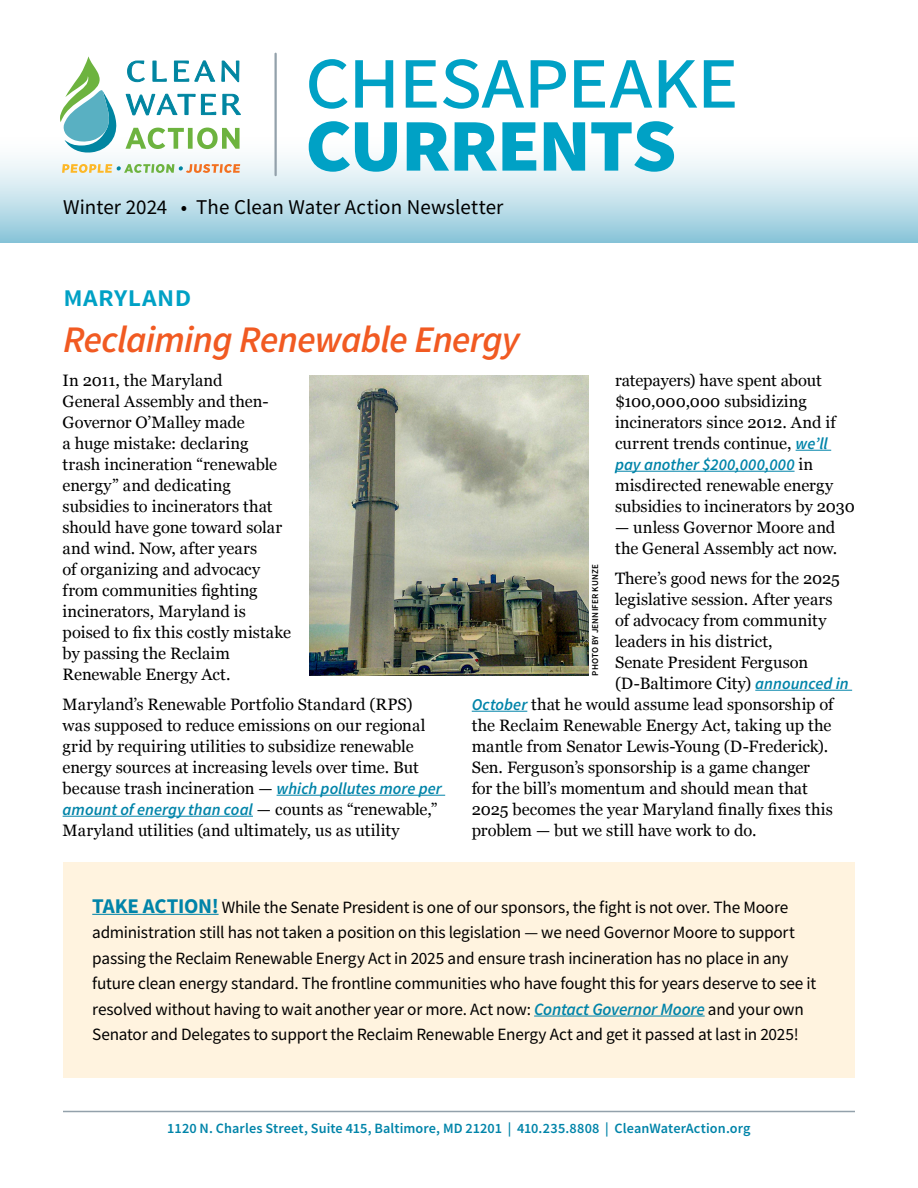
<style>
.page{position:relative;width:918px;height:1188px;background:#fff}
.page>*{position:absolute;margin:0;border:0;box-sizing:border-box;transform-origin:0 0}
.t1{font:91.5px "Source Sans Variable";letter-spacing:-.035em;color:#00a1c5}
._16_Head_Orange_Italic{font:italic 37.5px "Source Sans Variable";letter-spacing:-.02em;color:#f15a22}
.t2{font:30px "Source Sans Variable";color:#00a1c5}
.t3{font:21px "Source Sans Variable";letter-spacing:.005em;color:#000}
._16_News_Body_text{font:17.25px/25.5px "Source Sans Variable";letter-spacing:-.015em;color:#000}
._16_News_Body_text-2{font:16.5px/21px "Georgia";color:#000}
._16_Currents_State_Footer_centered{font:14.25px "Source Sans Variable";letter-spacing:.005em;color:#0084a9}
._16_News_Body_text-3{font:9px "Source Sans Variable";letter-spacing:.02em;color:#000}
.s1{font-family:"Source Sans Variable";font-style:italic;color:#0084a9}
.s2{font-size:21px;color:#0084a9}
.s3{font-style:italic;color:#0084a9}
</style>
<div class="page">
<hr style="left:63px;top:1111px;width:792px;height:1px;background:#93a1ab">
<div style="left:0;top:135px;width:918px;height:108px;background:linear-gradient(to bottom,#fff,#92c9db)"></div>
<hr style="left:274px;top:54px;width:3px;height:121px;background:#93a1ab">
<hr style="left:277px;top:795px;width:168px;height:1px;background:#0084a9">
<hr style="left:63px;top:816px;width:190px;height:1px;background:#0084a9">
<hr style="left:796px;top:450px;width:35px;height:1px;background:#0084a9">
<hr style="left:615px;top:471px;width:180px;height:1px;background:#0084a9">
<hr style="left:755px;top:690px;width:97px;height:1px;background:#0084a9">
<hr style="left:472px;top:711px;width:55px;height:1px;background:#0084a9">
<div style="left:63px;top:862px;width:792px;height:216px;background:#fff3df"></div>
<hr style="left:92px;top:914px;width:127px;height:1px;background:#0084a9">
<hr style="left:534px;top:1016px;width:171px;height:1px;background:#0084a9">
<svg style="left:62px;top:164px;width:178px;height:9px;background:#d9cd9d"></svg>
<svg style="left:60px;top:56px;width:57px;height:98px"></svg>
<svg style="left:125px;top:128px;width:115px;height:21px"></svg>
<svg style="left:126px;top:93px;width:115px;height:22px"></svg>
<svg style="left:127px;top:60px;width:112px;height:22px"></svg>
<img style="left:309px;top:375px;width:279px;height:300px">
<p class="t1" style="left:304px;top:22px;width:436px">chesapeake</p>
<p class="t1" style="left:304px;top:85px;width:374px">currents</p>
<p class="t3" style="left:63px;top:194px;width:442px">Winter 2024 • The Clean Water Action Newsletter</p>
<p class="t2" style="left:63px;top:278px;width:130px">maryland</p>
<p class="_16_Head_Orange_Italic" style="left:63px;top:317px;width:458px">Reclaiming Renewable Energy</p>
<p class="_16_News_Body_text-2" style="left:63px;top:369px;width:230px">In 2011, the Maryland<br>General Assembly and then-<br>Governor O’Malley made<br>a huge mistake: declaring<br>trash incineration “renewable energy” and dedicating subsidies to incinerators that should have gone toward solar and wind. Now, after years<br>of organizing and advocacy from communities fighting incinerators, Maryland is poised to fix this costly mistake by passing the Reclaim<br>Renewable Energy Act.</p>
<p class="_16_News_Body_text-2" style="left:63px;top:693px;width:381px">Maryland’s Renewable Portfolio Standard (RPS) was supposed to reduce emissions on our regional grid by requiring utilities to subsidize renewable energy sources at increasing levels over time. But because trash incineration — <span class="s1">which pollutes more per amount of energy than coal</span> — counts as “renewable,” Maryland utilities (and ultimately, us as utility</p>
<p class="_16_News_Body_text-2" style="left:615px;top:369px;width:241px">ratepayers) have spent about $100,000,000 subsidizing incinerators since 2012. And if current trends continue, <span class="s1">we’ll pay another $200,000,000</span> in misdirected renewable energy subsidies to incinerators by 2030</p>
<p class="_16_News_Body_text-2" style="left:615px;top:516px;width:224px">— unless Governor Moore and the General Assembly act now.</p>
<p class="_16_News_Body_text-2" style="left:615px;top:567px;width:226px">There’s good news for the 2025</p>
<p class="_16_News_Body_text-2" style="left:615px;top:588px;width:219px">legislative session. After years</p>
<p class="_16_News_Body_text-2" style="left:615px;top:609px;width:213px">of advocacy from community</p>
<p class="_16_News_Body_text-2" style="left:615px;top:630px;width:159px">leaders in his district,</p>
<p class="_16_News_Body_text-2" style="left:615px;top:651px;width:195px">Senate President Ferguson</p>
<p class="_16_News_Body_text-2" style="left:615px;top:672px;width:235px">(D-Baltimore City) <span class="s1">announced in</span></p>
<p class="_16_News_Body_text-2" style="left:472px;top:693px;width:363px"><span class="s1">October</span> that he would assume lead sponsorship of</p>
<p class="_16_News_Body_text-2" style="left:472px;top:714px;width:361px">the Reclaim Renewable Energy Act, taking up the</p>
<p class="_16_News_Body_text-2" style="left:472px;top:735px;width:358px">mantle from Senator Lewis-Young (D-Frederick).</p>
<p class="_16_News_Body_text-2" style="left:472px;top:756px;width:340px">Sen. Ferguson’s sponsorship is a game changer</p>
<p class="_16_News_Body_text-2" style="left:472px;top:777px;width:337px">for the bill’s momentum and should mean that</p>
<p class="_16_News_Body_text-2" style="left:472px;top:798px;width:363px">2025 becomes the year Maryland finally fixes this</p>
<p class="_16_News_Body_text-2" style="left:472px;top:819px;width:286px">problem — but we still have work to do.</p>
<p class="_16_News_Body_text-3" style="left:590px;top:676px;width:113px;rotate:-90deg">PHOTO BY JENNIFER KUNZE</p>
<p class="_16_News_Body_text" style="left:92px;top:894px;width:726px"><span class="s2">TAKE ACTION!</span> While the Senate President is one of our sponsors, the fight is not over. The Moore administration still has not taken a position on this legislation — we need Governor Moore to support passing the Reclaim Renewable Energy Act in 2025 and ensure trash incineration has no place in any future clean energy standard. The frontline communities who have fought this for years deserve to see it resolved without having to wait another year or more. Act now: <span class="s3">Contact Governor Moore</span> and your own Senator and Delegates to support the Reclaim Renewable Energy Act and get it passed at last in 2025!</p>
<p class="_16_Currents_State_Footer_centered" style="left:167px;top:1120px;width:585px">1120 N. Charles Street, Suite 415, Baltimore, MD 21201 | 410.235.8808 | CleanWaterAction.org</p>
</div>
